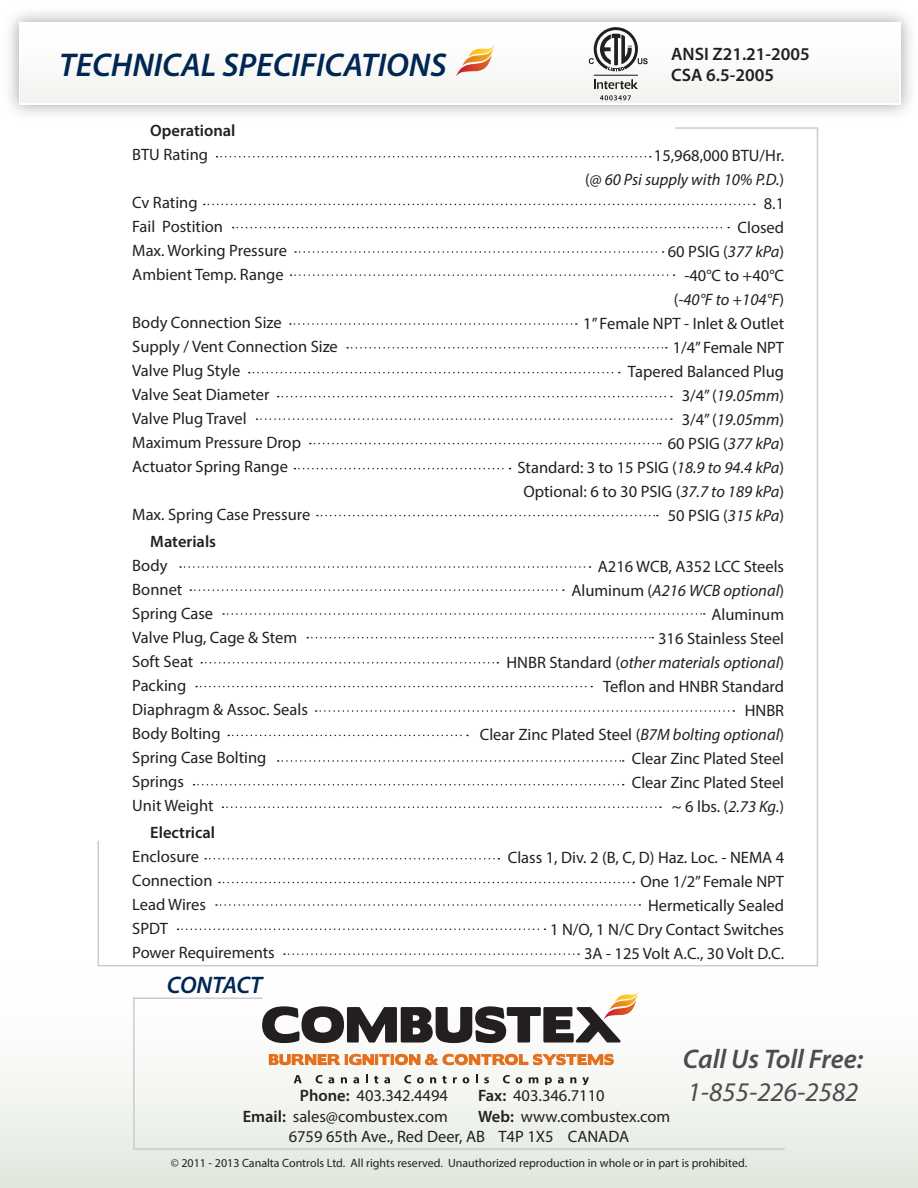
<style>
.page{position:relative;width:918px;height:1188px;background:#fff}
.page>*{position:absolute;margin:0;border:0;box-sizing:border-box;transform-origin:0 0}
.t1{font:italic 600 33px "Myriad Pro";color:#002653}
.t2{font:italic 600 27px "Myriad Pro";color:#4b4c4d}
.t3{font:italic 27px "Myriad Pro";color:#4b4c4d}
.t4{font:italic 600 24px "Myriad Pro";letter-spacing:-.01em;color:#002653}
.t5{font:600 18px/21.6px "Myriad Pro";color:#231f20}
.t6{font:16.5px/24px "Myriad Pro";color:#231f20;text-align:right}
.t7{font:600 16.5px "Myriad Pro";color:#231f20}
.t8{font:12px "Myriad Pro";color:#231f20}
.s1{font-style:italic}
.s2{font-weight:600}
</style>
<div class="page">
<div style="left:0;top:942px;width:918px;height:246px;background:linear-gradient(to bottom,#fff,#e5eae1)"></div>
<div style="left:21px;top:25px;width:878px;height:78px;background:#f9faf9"></div>
<svg style="left:456px;top:45px;width:39px;height:32px"></svg>
<hr style="left:133px;top:998px;width:2px;height:152px;background:#cbccce">
<hr style="left:133px;top:998px;width:130px;height:1px;background:#cbccce">
<hr style="left:133px;top:1148px;width:652px;height:2px;background:#cbccce">
<svg style="left:269px;top:1054px;width:345px;height:11px"></svg>
<svg style="left:262px;top:991px;width:377px;height:52px"></svg>
<svg style="left:294px;top:1075px;width:8px;height:8px"></svg>
<svg style="left:316px;top:1075px;width:18px;height:8px"></svg>
<svg style="left:341px;top:1077px;width:6px;height:6px"></svg>
<svg style="left:353px;top:1077px;width:6px;height:6px"></svg>
<svg style="left:366px;top:1075px;width:2px;height:8px"></svg>
<svg style="left:374px;top:1076px;width:4px;height:7px"></svg>
<svg style="left:384px;top:1077px;width:6px;height:6px"></svg>
<svg style="left:404px;top:1075px;width:7px;height:8px"></svg>
<svg style="left:417px;top:1077px;width:7px;height:6px"></svg>
<svg style="left:430px;top:1077px;width:6px;height:6px"></svg>
<svg style="left:442px;top:1076px;width:5px;height:7px"></svg>
<svg style="left:453px;top:1077px;width:4px;height:6px"></svg>
<svg style="left:463px;top:1077px;width:6px;height:6px"></svg>
<svg style="left:476px;top:1075px;width:2px;height:8px"></svg>
<svg style="left:484px;top:1077px;width:5px;height:6px"></svg>
<svg style="left:503px;top:1075px;width:7px;height:8px"></svg>
<svg style="left:516px;top:1077px;width:6px;height:6px"></svg>
<svg style="left:529px;top:1077px;width:9px;height:6px"></svg>
<svg style="left:545px;top:1077px;width:7px;height:8px"></svg>
<svg style="left:558px;top:1077px;width:6px;height:6px"></svg>
<svg style="left:570px;top:1077px;width:6px;height:6px"></svg>
<svg style="left:582px;top:1077px;width:7px;height:8px"></svg>
<svg style="left:589px;top:27px;width:59px;height:73px"></svg>
<hr style="left:675px;top:127px;width:143px;height:2px;background:#cbccce">
<hr style="left:98px;top:841px;width:1px;height:125px;background:#cbccce">
<hr style="left:98px;top:965px;width:720px;height:1px;background:#cbccce">
<hr style="left:817px;top:128px;width:1px;height:838px;background:#cbccce">
<svg style="left:217px;top:156px;width:434px;height:2px"></svg>
<svg style="left:204px;top:204px;width:551px;height:1px"></svg>
<svg style="left:233px;top:227px;width:496px;height:1px"></svg>
<svg style="left:295px;top:251px;width:369px;height:2px"></svg>
<svg style="left:291px;top:274px;width:384px;height:2px"></svg>
<svg style="left:290px;top:323px;width:287px;height:2px"></svg>
<svg style="left:347px;top:347px;width:320px;height:2px"></svg>
<svg style="left:249px;top:372px;width:371px;height:1px"></svg>
<svg style="left:278px;top:396px;width:394px;height:1px"></svg>
<svg style="left:256px;top:418px;width:416px;height:2px"></svg>
<svg style="left:310px;top:443px;width:351px;height:1px"></svg>
<svg style="left:294px;top:468px;width:217px;height:1px"></svg>
<svg style="left:317px;top:515px;width:341px;height:1px"></svg>
<svg style="left:180px;top:566px;width:410px;height:2px"></svg>
<svg style="left:190px;top:589px;width:374px;height:2px"></svg>
<svg style="left:223px;top:613px;width:482px;height:2px"></svg>
<svg style="left:307px;top:637px;width:346px;height:1px"></svg>
<svg style="left:201px;top:662px;width:297px;height:2px"></svg>
<svg style="left:196px;top:686px;width:396px;height:1px"></svg>
<svg style="left:316px;top:710px;width:418px;height:2px"></svg>
<svg style="left:228px;top:735px;width:240px;height:1px"></svg>
<svg style="left:278px;top:760px;width:346px;height:2px"></svg>
<svg style="left:205px;top:858px;width:294px;height:2px"></svg>
<svg style="left:194px;top:784px;width:430px;height:1px"></svg>
<svg style="left:219px;top:882px;width:415px;height:1px"></svg>
<svg style="left:222px;top:806px;width:439px;height:2px"></svg>
<svg style="left:216px;top:904px;width:424px;height:2px"></svg>
<svg style="left:177px;top:928px;width:369px;height:2px"></svg>
<svg style="left:284px;top:953px;width:295px;height:2px"></svg>
<h1 class="t1" style="left:59px;top:44px;width:389px">TECHNICAL SPECIFICATIONS</h1>
<p class="t7" style="left:150px;top:120px;width:87px">Operational</p>
<p class="t6" style="left:132px;top:142px;width:77px">BTU Rating</p>
<p class="t6" style="left:132px;top:190px;width:156px;text-align:left">Cv Rating<br>Fail Postition<br>Max. Working Pressure<br>Ambient Temp. Range</p>
<p class="t6" style="left:132px;top:310px;width:207px;text-align:left">Body Connection Size<br>Supply / Vent Connection Size<br>Valve Plug Style<br>Valve Seat Diameter<br>Valve Plug Travel<br>Maximum Pressure Drop<br>Actuator Spring Range</p>
<p class="t6" style="left:132px;top:502px;width:179px">Max. Spring Case Pressure</p>
<p class="t7" style="left:150px;top:531px;width:67px">Materials</p>
<p class="t6" style="left:132px;top:553px;width:177px;text-align:left">Body<br>Bonnet<br>Spring Case<br>Valve Plug, Cage &amp; Stem<br>Soft Seat<br>Packing<br>Diaphragm &amp; Assoc. Seals<br>Body Bolting<br>Spring Case Bolting<br>Springs<br>Unit Weight</p>
<p class="t7" style="left:150px;top:822px;width:66px">Electrical</p>
<p class="t6" style="left:132px;top:844px;width:144px;text-align:left">Enclosure<br>Connection<br>Lead Wires<br>SPDT<br>Power Requirements</p>
<h3 class="t4" style="left:167px;top:970px;width:97px">CONTACT</h3>
<p class="t5" style="left:671px;top:42px;width:140px">ANSI Z21.21-2005<br>CSA 6.5-2005</p>
<p class="t6" style="left:518px;top:143px;width:268px">15,968,000 BTU/Hr.<br>(<span class="s1">@ 60 Psi supply with 10% P.D.</span>)<br>8.1<br>Closed<br>60 PSIG (<span class="s1">377 kPa</span>)<br>-40°C to +40°C<br>(<span class="s1">-40°F to +104°F</span>)<br>1” Female NPT - Inlet &amp; Outlet<br>1/4” Female NPT<br>Tapered Balanced Plug<br>3/4” (<span class="s1">19.05mm</span>)<br>3/4” (<span class="s1">19.05mm</span>)<br>60 PSIG (<span class="s1">377 kPa</span>)<br>Standard: 3 to 15 PSIG (<span class="s1">18.9 to 94.4 kPa</span>)<br>Optional: 6 to 30 PSIG (<span class="s1">37.7 to 189 kPa</span>)<br>50 PSIG (<span class="s1">315 kPa</span>)</p>
<p class="t6" style="left:480px;top:554px;width:306px">A216 WCB, A352 LCC Steels<br>Aluminum (<span class="s1">A216 WCB optional</span>)<br>Aluminum<br>316 Stainless Steel<br>HNBR Standard (<span class="s1">other materials optional</span>)<br>Teflon and HNBR Standard<br>HNBR<br>Clear Zinc Plated Steel (<span class="s1">B7M bolting optional</span>)<br>Clear Zinc Plated Steel<br>Clear Zinc Plated Steel<br>~ 6 lbs. (<span class="s1">2.73 Kg.</span>)</p>
<p class="t6" style="left:508px;top:845px;width:278px">Class 1, Div. 2 (B, C, D) Haz. Loc. - NEMA 4<br>One 1/2” Female NPT<br>Hermetically Sealed<br>1 N/O, 1 N/C Dry Contact Switches<br>3A - 125 Volt A.C., 30 Volt D.C.</p>
<p class="t6" style="left:243px;top:1085px;width:207px;line-height:21px"><span class="s2">Phone:</span> 403.342.4494<br><span class="s2">Email:</span> sales@combustex.com</p>
<p class="t6" style="left:478px;top:1083px;width:128px"><span class="s2">Fax:</span> 403.346.7110</p>
<p class="t6" style="left:478px;top:1104px;width:194px"><span class="s2">Web:</span> www.combustex.com</p>
<p class="t6" style="left:289px;top:1124px;width:342px">6759 65th Ave., Red Deer, AB T4P 1X5 CANADA</p>
<h2 class="t2" style="left:683px;top:1042px;width:182px">Call Us Toll Free:</h2>
<h2 class="t3" style="left:688px;top:1075px;width:172px">1-855-226-2582</h2>
<p class="t8" style="left:171px;top:1156px;width:578px">© 2011 - 2013 Canalta Controls Ltd. All rights reserved. Unauthorized reproduction in whole or in part is prohibited.</p>
</div>
